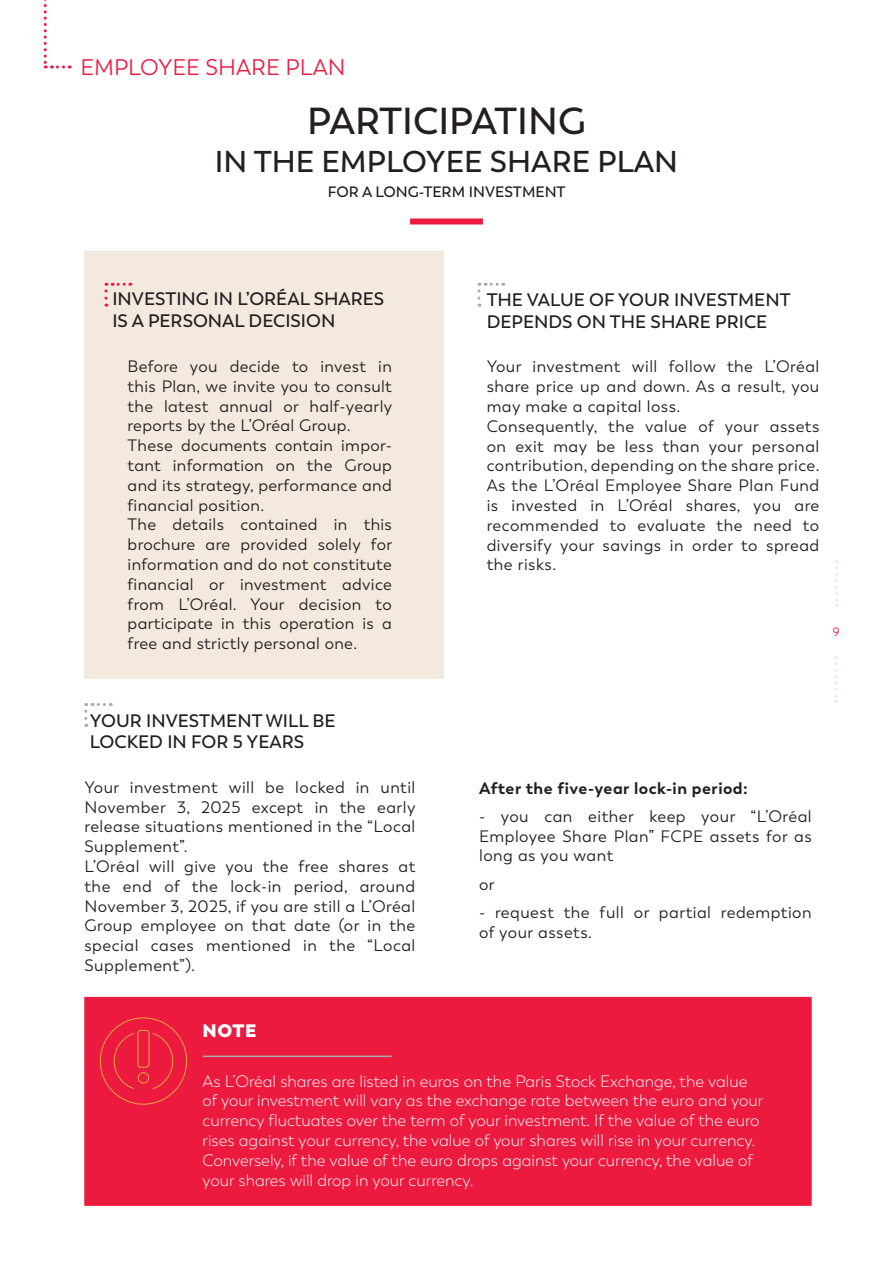
<style>
.page{position:relative;width:893px;height:1263px;background:#fff}
.page>*{position:absolute;margin:0;border:0;box-sizing:border-box;transform-origin:0 0}
.t1{font:600 37.5px "Trenda";color:#231f20}
.t2{font:600 30px "Trenda";color:#231f20}
.t3{font:22.5px "Trenda";color:#ed1a40}
.t4{font:600 18px/21.6px "Trenda";color:#231f20}
.t5{font:800 18px "Trenda";color:#fff}
.t6{font:16.5px/19.8px "Trenda";letter-spacing:.025em;color:#231f20}
.t7{font:300 16.5px/19.8px "Trenda";color:#fff}
.t8{font:700 16.5px "Trenda";letter-spacing:.03em;color:#231f20}
.t9{font:600 15px "Trenda";color:#231f20}
.t10{font:12px "Trenda";color:#ed1a40}
</style>
<div class="page">
<div style="left:84px;top:251px;width:360px;height:428px;background:#f3e9df"></div>
<svg style="left:44px;top:0;width:26px;height:68px"></svg>
<svg style="left:477px;top:283px;width:27px;height:15px"></svg>
<svg style="left:84px;top:703px;width:27px;height:15px"></svg>
<div style="left:84px;top:997px;width:728px;height:209px;background:#ed1a40;border:2px solid #ed1a40"></div>
<hr style="left:203px;top:1055px;width:189px;height:2px;background:#a8a9ad">
<div style="left:410px;top:218px;width:73px;height:6px;background:#ed1a40"></div>
<svg style="left:104px;top:283px;width:27px;height:15px"></svg>
<svg style="left:835px;top:560px;width:3px;height:47px"></svg>
<svg style="left:835px;top:656px;width:3px;height:47px"></svg>
<svg style="left:99px;top:1017px;width:88px;height:88px"></svg>
<h3 class="t3" style="left:80px;top:54px;width:267px">EMPLOYEE SHARE PLAN</h3>
<h1 class="t1" style="left:307px;top:99px;width:280px">PARTICIPATING</h1>
<h2 class="t2" style="left:215px;top:143px;width:465px">IN THE EMPLOYEE SHARE PLAN</h2>
<p class="t9" style="left:328px;top:183px;width:239px">FOR A LONG-TERM INVESTMENT</p>
<p class="t4" style="left:112px;top:288px;width:273px">INVESTING IN L’ORÉAL SHARES<br>IS A PERSONAL DECISION</p>
<p class="t6" style="left:128px;top:357px;width:266px">Before you decide to invest in this Plan, we invite you to consult the latest annual or half-yearly reports by the L’Oréal Group.<br>These documents contain impor&shy;tant information on the Group and its strategy, performance and financial position.<br>The details contained in this brochure are provided solely for information and do not constitute financial or investment advice from L’Oréal. Your decision to participate in this operation is a free and strictly personal one.</p>
<p class="t4" style="left:487px;top:289px;width:305px">THE VALUE OF YOUR INVESTMENT<br>DEPENDS ON THE SHARE PRICE</p>
<p class="t6" style="left:487px;top:357px;width:335px">Your investment will follow the L’Oréal share price up and down. As a result, you may make a capital loss.<br>Consequently, the value of your assets on exit may be less than your personal contribution, depending on the share price.<br>As the L’Oréal Employee Share Plan Fund is invested in L’Oréal shares, you are recommended to evaluate the need to diversify your savings in order to spread the risks.</p>
<p class="t10" style="left:833px;top:625px;width:8px">9</p>
<p class="t4" style="left:90px;top:710px;width:247px">YOUR INVESTMENT WILL BE<br>LOCKED IN FOR 5 YEARS</p>
<p class="t6" style="left:84px;top:777px;width:332px">Your investment will be locked in until November 3, 2025 except in the early release situations mentioned in the “Local Supplement”.<br>L’Oréal will give you the free shares at the end of the lock-in period, around November 3, 2025, if you are still a L’Oréal Group employee on that date (or in the special cases mentioned in the “Local Supplement”).</p>
<p class="t8" style="left:479px;top:777px;width:270px">After the five-year lock-in period:</p>
<p class="t6" style="left:479px;top:806px;width:334px;text-align:justify">- you can either keep your “L’Oréal Employee Share Plan” FCPE assets for as long as you want</p>
<p class="t6" style="left:479px;top:874px;width:17px">or</p>
<p class="t6" style="left:479px;top:903px;width:334px">- request the full or partial redemption of your assets.</p>
<p class="t5" style="left:203px;top:1018px;width:55px">NOTE</p>
<p class="t7" style="left:203px;top:1071px;width:562px">As L’Oréal shares are listed in euros on the Paris Stock Exchange, the value of your investment will vary as the exchange rate between the euro and your currency fluctuates over the term of your investment. If the value of the euro rises against your currency, the value of your shares will rise in your currency.<br>Conversely, if the value of the euro drops against your currency, the value of your shares will drop in your currency.</p>
</div>
